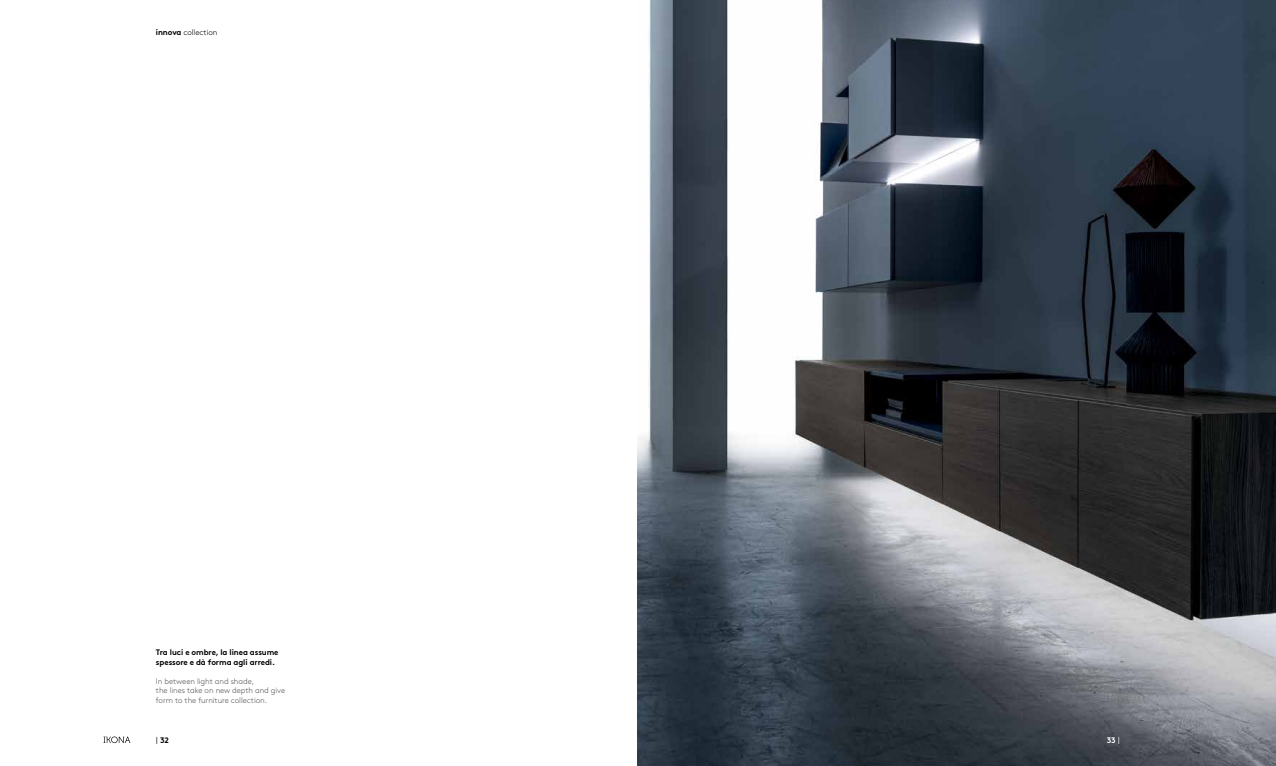
<style>
.page{position:relative;width:1276px;height:766px;background:#fff}
.page>*{position:absolute;margin:0;border:0;box-sizing:border-box;transform-origin:0 0}
.t1{font:300 8px/9.5px "Brown";letter-spacing:-.01em;color:#565656}
.t2{font:700 8px/9.5px "Brown";letter-spacing:-.01em;color:#000}
.t3{font:300 8px "Brown";letter-spacing:-.01em;color:#000}
.t4{font:700 8px "Brown";color:#fff}
.s1{font-weight:700}
.s2{font-family:"Akkurat";font-weight:400}
</style>
<div class="page">
<svg style="left:104px;top:736px;width:26px;height:6px"></svg>
<img style="left:638px;top:0;width:638px;height:765px">
<p class="t3" style="left:156px;top:26px;width:63px"><span class="s1">innova</span> collection</p>
<p class="t2" style="left:156px;top:646px;width:124px">Tra luci e ombre, la linea assume spessore e dà forma agli arredi.</p>
<p class="t1" style="left:156px;top:675px;width:131px">In between light and shade,<br>the lines take on new depth and give form to the furniture collection.</p>
<p class="t2" style="left:156px;top:734px;width:14px"><span class="s2">|</span> 32</p>
<p class="t4" style="left:1106px;top:733px;width:15px">33 <span class="s2">|</span></p>
</div>
